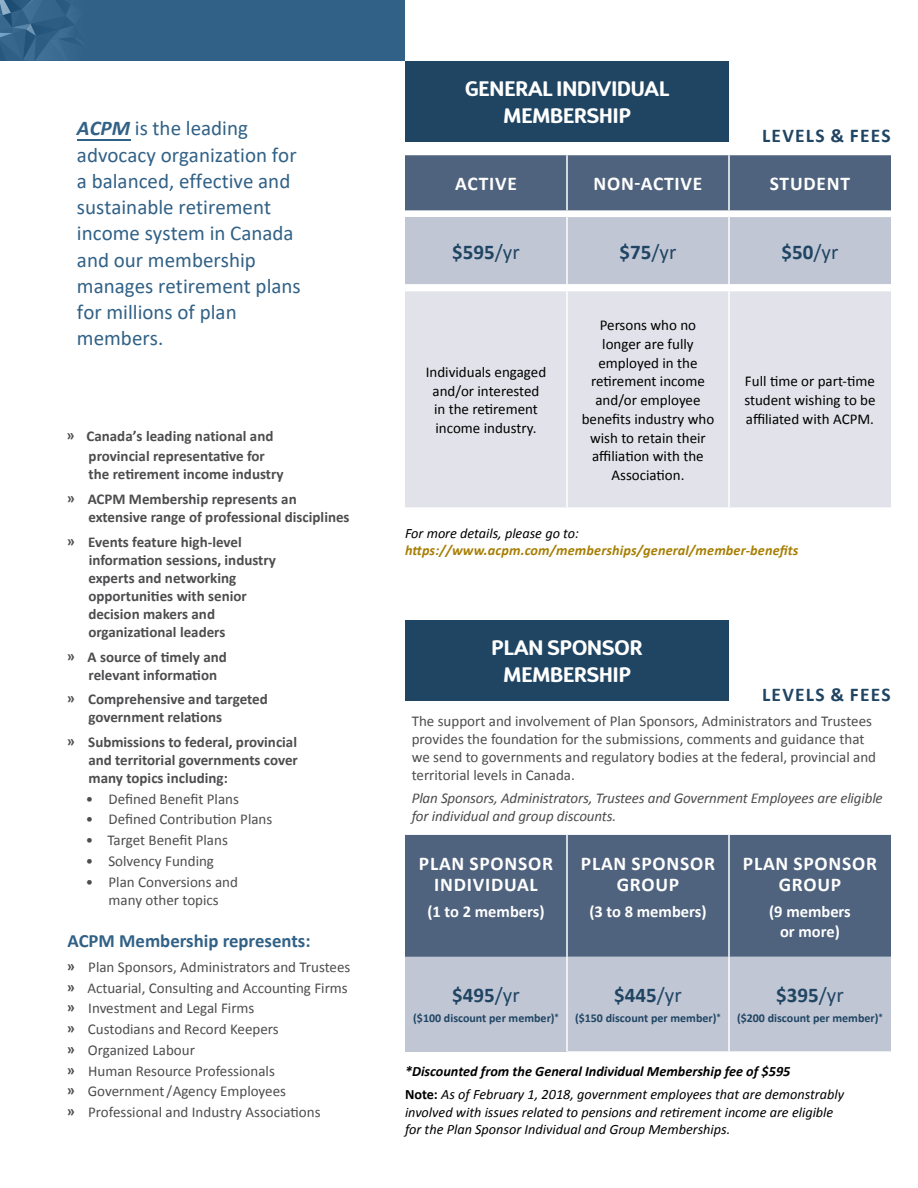
<style>
.page{position:relative;width:918px;height:1188px;background:#fff}
.page>*{position:absolute;margin:0;border:0;box-sizing:border-box;transform-origin:0 0}
.t1{font:21px/26.2px "Calibri";color:#316186}
.t2{font:700 21px/27px "D Sari";color:#fff;text-align:center}
.t3{font:700 21px "Calibri";color:#204563}
.t4{font:700 19.5px/21px "Calibri";letter-spacing:.04em;color:#fff;text-align:center}
.t5{font:700 19.5px "Calibri";letter-spacing:.065em;color:#204563}
.t6{font:700 18.75px "Calibri";color:#316186}
.t7{font:700 16.5px/19.5px "Calibri";color:#fff;text-align:center}
.t8{font:15px/20.7px "Calibri";color:#4d4d4f}
.t9{font:700 15px/18px "Calibri";color:#4d4d4f}
.t10{font:15px/18.8px "Calibri";color:#000;text-align:center}
.t11{font:italic 15px/18px "Calibri";letter-spacing:-.01em;color:#4d4d4f}
.t12{font:italic 14.25px/24px "Calibri";color:#000}
.t13{font:italic 700 14.25px "Calibri";letter-spacing:.01em;color:#a77e04}
.t14{font:700 12px "Calibri";color:#204563}
.s1{font-weight:700;font-style:italic}
.s2{font-weight:700}
.s3{font-weight:400}
.s4{font-weight:700;font-style:normal}
</style>
<div class="page">
<div style="left:0;top:0;width:405px;height:61px;background:#316186"></div>
<svg style="left:0;top:0;width:78px;height:61px"></svg>
<hr style="left:77px;top:139px;width:53px;height:2px;background:#316186">
<div style="left:405px;top:620px;width:324px;height:81px;background:#204563"></div>
<div style="left:405px;top:835px;width:486px;height:122px;background:#4f637e"></div>
<div style="left:405px;top:957px;width:162px;height:94px;background:#c0c6d4"></div>
<div style="left:568px;top:957px;width:323px;height:94px;background:#c0c6d4"></div>
<hr style="left:566px;top:835px;width:2px;height:122px;background:#fff">
<hr style="left:728px;top:835px;width:2px;height:122px;background:#fff">
<hr style="left:566px;top:957px;width:2px;height:94px;background:#fff">
<hr style="left:728px;top:957px;width:2px;height:94px;background:#fff">
<div style="left:405px;top:61px;width:324px;height:81px;background:#204563"></div>
<div style="left:405px;top:155px;width:486px;height:55px;background:#4f637e"></div>
<div style="left:405px;top:217px;width:162px;height:68px;background:#c0c6d4"></div>
<div style="left:568px;top:217px;width:323px;height:67px;background:#c0c6d4"></div>
<div style="left:405px;top:291px;width:486px;height:216px;background:#e2e3ea"></div>
<hr style="left:405px;top:284px;width:162px;height:1px;background:#fff">
<hr style="left:566px;top:155px;width:2px;height:55px;background:#fff">
<hr style="left:728px;top:155px;width:2px;height:55px;background:#fff">
<hr style="left:566px;top:291px;width:2px;height:216px;background:#fff">
<hr style="left:728px;top:291px;width:2px;height:216px;background:#fff">
<hr style="left:566px;top:217px;width:2px;height:67px;background:#fff">
<hr style="left:728px;top:217px;width:2px;height:67px;background:#fff">
<h1 class="t1" style="left:77px;top:115px;width:225px"><span class="s1">ACPM</span> is the leading advocacy organization for a balanced, effective and sustainable retirement income system in Canada and our membership manages retirement plans for millions of plan members.</h1>
<p class="t9" style="left:66px;top:427px;width:209px">ͫ Canada’s leading national and</p>
<p class="t9" style="left:89px;top:447px;width:197px">provincial representative for the retirement income industry</p>
<p class="t9" style="left:88px;top:490px;width:263px;text-indent:-21px">ͫ ACPM Membership represents an extensive range of professional disciplines</p>
<p class="t9" style="left:88px;top:533px;width:189px;text-indent:-21px">ͫ Events feature high-level information sessions, industry experts and networking opportunities with senior decision makers and organizational leaders</p>
<p class="t9" style="left:89px;top:648px;width:140px;text-indent:-22px">ͫ A source of timely and relevant information</p>
<p class="t9" style="left:88px;top:690px;width:181px;text-indent:-22px">ͫ Comprehensive and targeted government relations</p>
<p class="t9" style="left:88px;top:733px;width:211px;text-align:justify;text-indent:-21px">ͫ Submissions to federal, provincial and territorial governments cover many topics including:</p>
<p class="t8" style="left:86px;top:788px;width:154px">• Defined Benefit Plans</p>
<p class="t8" style="left:86px;top:809px;width:188px">• Defined Contribution Plans</p>
<p class="t8" style="left:86px;top:830px;width:143px">• Target Benefit Plans</p>
<p class="t8" style="left:86px;top:851px;width:130px">• Solvency Funding</p>
<p class="t8" style="left:86px;top:873px;width:154px;line-height:18px;text-align:center">• Plan Conversions and many other topics</p>
<p class="t6" style="left:68px;top:929px;width:244px">ACPM Membership represents:</p>
<p class="t8" style="left:67px;top:957px;width:285px"><span class="s2">ͫ</span> Plan Sponsors, Administrators and Trustees <span class="s2">ͫ</span> Actuarial, Consulting and Accounting Firms <span class="s2">ͫ</span> Investment and Legal Firms<br><span class="s2">ͫ</span> Custodians and Record Keepers<br><span class="s2">ͫ</span> Organized Labour<br><span class="s2">ͫ</span> Human Resource Professionals<br><span class="s2">ͫ</span> Government / Agency Employees<br><span class="s2">ͫ</span> Professional and Industry Associations</p>
<h1 class="t2" style="left:465px;top:74px;width:206px">GENERAL INDIVIDUAL<br>MEMBERSHIP</h1>
<h2 class="t5" style="left:762px;top:123px;width:130px">LEVELS &amp; FEES</h2>
<h2 class="t4" style="left:455px;top:173px;width:63px">ACTIVE</h2>
<h2 class="t4" style="left:594px;top:173px;width:110px">NON-ACTIVE</h2>
<h2 class="t4" style="left:770px;top:173px;width:82px">STUDENT</h2>
<h1 class="t3" style="left:452px;top:238px;width:69px">$595<span class="s3">/yr</span></h1>
<h1 class="t3" style="left:620px;top:238px;width:58px">$75<span class="s3">/yr</span></h1>
<h1 class="t3" style="left:782px;top:238px;width:58px">$50<span class="s3">/yr</span></h1>
<p class="t10" style="left:426px;top:363px;width:122px">Individuals engaged and/or interested in the retirement income industry.</p>
<p class="t10" style="left:582px;top:316px;width:134px">Persons who no longer are fully employed in the retirement income and/or employee benefits industry who wish to retain their affiliation with the<br>Association.</p>
<p class="t10" style="left:744px;top:372px;width:133px;text-align:justify">Full time or part-time student wishing to be affiliated with ACPM.</p>
<p class="t12" style="left:405px;top:521px;width:175px">For more details, please go to:</p>
<p class="t13" style="left:405px;top:541px;width:395px">https://www.acpm.com/memberships/general/member-benefits</p>
<h1 class="t2" style="left:492px;top:634px;width:152px">PLAN SPONSOR<br>MEMBERSHIP</h1>
<h2 class="t5" style="left:762px;top:682px;width:130px">LEVELS &amp; FEES</h2>
<p class="t8" style="left:412px;top:712px;width:466px;line-height:18px">The support and involvement of Plan Sponsors, Administrators and Trustees provides the foundation for the submissions, comments and guidance that we send to governments and regulatory bodies at the federal, provincial and territorial levels in Canada.</p>
<p class="t11" style="left:412px;top:789px;width:473px">Plan Sponsors, Administrators, Trustees and Government Employees are eligible for individual and group discounts.</p>
<h2 class="t4" style="left:419px;top:853px;width:136px">PLAN SPONSOR<br>INDIVIDUAL</h2>
<p class="t7" style="left:427px;top:902px;width:119px">(1 to 2 members)</p>
<h2 class="t4" style="left:581px;top:853px;width:136px">PLAN SPONSOR<br>GROUP</h2>
<p class="t7" style="left:589px;top:902px;width:119px">(3 to 8 members)</p>
<h2 class="t4" style="left:743px;top:853px;width:136px">PLAN SPONSOR<br>GROUP</h2>
<p class="t7" style="left:769px;top:902px;width:83px">(9 members or more)</p>
<h1 class="t3" style="left:452px;top:981px;width:69px">$495<span class="s3">/yr</span></h1>
<p class="t14" style="left:413px;top:1011px;width:147px">($100 discount per member)<sup>*</sup></p>
<h1 class="t3" style="left:614px;top:981px;width:69px">$445<span class="s3">/yr</span></h1>
<p class="t14" style="left:575px;top:1011px;width:147px">($150 discount per member)<sup>*</sup></p>
<h1 class="t3" style="left:776px;top:981px;width:69px">$395<span class="s3">/yr</span></h1>
<p class="t14" style="left:737px;top:1011px;width:147px">($200 discount per member)<sup>*</sup></p>
<p class="t12" style="left:405px;top:1058px;width:441px"><span class="s2">*Discounted from the General Individual Membership fee of $595<br></span><span class="s4">Note:</span> As of February 1, 2018, government employees that are demonstrably</p>
<p class="t12" style="left:405px;top:1103px;width:430px;line-height:17.2px">involved with issues related to pensions and retirement income are eligible for the Plan Sponsor Individual and Group Memberships.</p>
</div>
